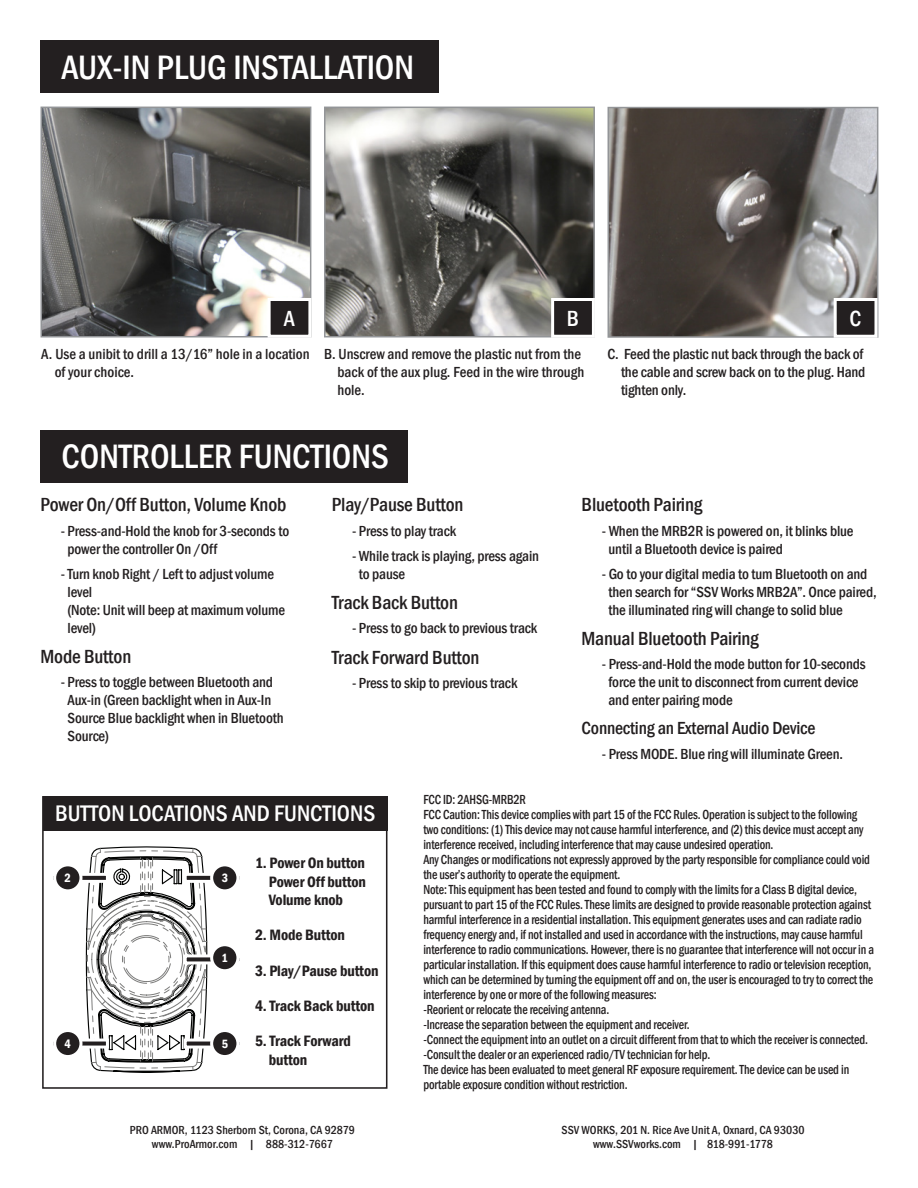
<style>
.page{position:relative;width:918px;height:1188px;background:#fff}
.page>*{position:absolute;margin:0;border:0;box-sizing:border-box;transform-origin:0 0}
.t1{font:500 condensed 34.8px "Franklin Gothic";color:#fff}
.t2{font:500 condensed 23.1px "Franklin Gothic";color:#fff}
.t3{font:500 condensed 22.5px "Franklin Gothic";color:#fff}
.t4{font:500 condensed 19.5px "Franklin Gothic";letter-spacing:-.01em;color:#231f20}
.t5{font:500 condensed 18px "Franklin Gothic";letter-spacing:-.01em;color:#231f20}
.t6{font:600 condensed 15.45px/18.6px "Franklin Gothic";letter-spacing:-.01em;color:#231f20;text-align:justify}
.t7{font:500 condensed 15px/18px "Franklin Gothic";letter-spacing:-.01em;color:#231f20}
.t8{font:500 condensed 13.5px/15px "Franklin Gothic";letter-spacing:-.01em;color:#231f20;scale:.9 1}
.t9{font:600 condensed 12.45px "Franklin Gothic";color:#fff}
.t10{font:500 condensed 12px "Franklin Gothic";color:#231f20}
.t11{font:11.4px/10.9px "Myriad Pro";color:#050504;scale:.8 1}
.t12{font:9px "Myriad Pro";color:#231f20}
</style>
<div class="page">
<div style="left:42px;top:796px;width:345px;height:293px;border:2px solid #231f20"></div>
<svg style="left:357px;top:796px;width:31px;height:38px"></svg>
<div style="left:43px;top:796px;width:344px;height:34px;background:#231f20"></div>
<svg style="left:85px;top:846px;width:123px;height:227px"></svg>
<div style="left:185px;top:1040px;width:56px;height:7px;background:#231f20"></div>
<div style="left:184px;top:1039px;width:58px;height:10px;border:3px solid #fff"></div>
<div style="left:185px;top:956px;width:56px;height:7px;background:#231f20"></div>
<div style="left:184px;top:954px;width:58px;height:10px;border:3px solid #fff"></div>
<div style="left:185px;top:874px;width:56px;height:7px;background:#231f20"></div>
<div style="left:184px;top:873px;width:58px;height:10px;border:3px solid #fff"></div>
<div style="left:52px;top:874px;width:55px;height:7px;background:#231f20"></div>
<div style="left:50px;top:873px;width:59px;height:10px;border:3px solid #fff"></div>
<div style="left:52px;top:1040px;width:55px;height:7px;background:#231f20"></div>
<div style="left:50px;top:1039px;width:59px;height:10px;border:3px solid #fff"></div>
<div style="left:212px;top:945px;width:26px;height:26px;background:#231f20;border-radius:50%"></div>
<div style="left:210px;top:943px;width:29px;height:29px;border:3px solid #fff;border-radius:50%"></div>
<div style="left:212px;top:1031px;width:26px;height:26px;background:#231f20;border-radius:50%"></div>
<div style="left:210px;top:1029px;width:29px;height:29px;border:3px solid #fff;border-radius:50%"></div>
<div style="left:212px;top:865px;width:26px;height:26px;background:#231f20;border-radius:50%"></div>
<div style="left:210px;top:863px;width:29px;height:29px;border:3px solid #fff;border-radius:50%"></div>
<div style="left:55px;top:1031px;width:26px;height:26px;background:#231f20;border-radius:50%"></div>
<div style="left:53px;top:1029px;width:29px;height:29px;border:3px solid #fff;border-radius:50%"></div>
<div style="left:55px;top:865px;width:26px;height:26px;background:#231f20;border-radius:50%"></div>
<div style="left:53px;top:863px;width:29px;height:29px;border:3px solid #fff;border-radius:50%"></div>
<div style="left:40px;top:40px;width:399px;height:53px;background:#231f20"></div>
<div style="left:40px;top:430px;width:368px;height:52px;background:#231f20"></div>
<img style="left:43px;top:110px;width:265px;height:224px">
<div style="left:40px;top:107px;width:271px;height:230px;border:2px solid #939598"></div>
<img style="left:327px;top:110px;width:265px;height:224px">
<div style="left:324px;top:107px;width:271px;height:230px;border:2px solid #939598"></div>
<img style="left:611px;top:110px;width:264px;height:225px">
<div style="left:608px;top:107px;width:270px;height:231px;border:2px solid #939598"></div>
<svg style="left:266px;top:296px;width:46px;height:42px"></svg>
<svg style="left:550px;top:296px;width:45px;height:42px"></svg>
<svg style="left:832px;top:296px;width:47px;height:42px"></svg>
<p class="t1" style="left:61px;top:44px;width:354px">AUX-IN PLUG INSTALLATION</p>
<p class="t3" style="left:284px;top:303px;width:13px">A</p>
<p class="t3" style="left:567px;top:303px;width:14px">B</p>
<p class="t3" style="left:850px;top:303px;width:13px">C</p>
<p class="t11" style="left:161px;top:341px;width:46px">12v+ Red</p>
<p class="t7" style="left:55px;top:345px;width:257px;text-indent:-14px">A. Use a unibit to drill a 13/16” hole in a location of your choice.</p>
<p class="t7" style="left:338px;top:345px;width:248px;text-indent:-14px">B. Unscrew and remove the plastic nut from the back of the aux plug. Feed in the wire through hole.</p>
<p class="t7" style="left:621px;top:345px;width:246px;text-indent:-14px">C. Feed the plastic nut back through the back of the cable and screw back on to the plug. Hand tighten only.</p>
<p class="t1" style="left:61px;top:434px;width:329px">CONTROLLER FUNCTIONS</p>
<p class="t4" style="left:40px;top:492px;width:247px">Power On/Off Button, Volume Knob</p>
<p class="t7" style="left:68px;top:522px;width:223px;text-indent:-7px">- Press-and-Hold the knob for 3-seconds to power the controller On /Off</p>
<p class="t7" style="left:68px;top:564px;width:219px;text-indent:-7px">- Turn knob Right / Left to adjust volume level<br>(Note: Unit will beep at maximum volume level)</p>
<p class="t4" style="left:40px;top:643px;width:92px">Mode Button</p>
<p class="t7" style="left:68px;top:673px;width:218px;text-indent:-7px">- Press to toggle between Bluetooth and<br>Aux-in (Green backlight when in Aux-In<br>Source Blue backlight when in Bluetooth<br>Source)</p>
<p class="t11" style="left:98px;top:576px;width:68px">Signal ground</p>
<p class="t11" style="left:103px;top:602px;width:61px">AMP turn on (Blue)</p>
<p class="t12" style="left:63px;top:657px;width:100px">(Factory to specify pinout)</p>
<p class="t4" style="left:332px;top:492px;width:133px">Play/Pause Button</p>
<p class="t7" style="left:352px;top:522px;width:106px">- Press to play track</p>
<p class="t7" style="left:359px;top:546px;width:182px;text-indent:-7px">- While track is playing, press again to pause</p>
<p class="t4" style="left:332px;top:589px;width:128px">Track Back Button</p>
<p class="t7" style="left:352px;top:619px;width:187px">- Press to go back to previous track</p>
<p class="t4" style="left:332px;top:644px;width:149px">Track Forward Button</p>
<p class="t7" style="left:352px;top:674px;width:167px">- Press to skip to previous track</p>
<p class="t4" style="left:582px;top:492px;width:122px">Bluetooth Pairing</p>
<p class="t7" style="left:609px;top:522px;width:247px;text-indent:-7px">- When the MRB2R is powered on, it blinks blue until a Bluetooth device is paired</p>
<p class="t7" style="left:609px;top:564px;width:270px;text-indent:-7px">- Go to your digital media to tum Bluetooth on and then search for “SSV Works MRB2A”. Once paired, the illuminated ring will change to solid blue</p>
<p class="t4" style="left:582px;top:625px;width:179px">Manual Bluetooth Pairing</p>
<p class="t7" style="left:609px;top:655px;width:259px;text-indent:-7px">- Press-and-Hold the mode button for 10-seconds force the unit to disconnect from current device and enter pairing mode</p>
<p class="t5" style="left:582px;top:716px;width:235px">Connecting an External Audio Device</p>
<p class="t7" style="left:602px;top:744px;width:243px">- Press MODE. Blue ring will illuminate Green.</p>
<p class="t2" style="left:55px;top:798px;width:322px">BUTTON LOCATIONS AND FUNCTIONS</p>
<p class="t6" style="left:269px;top:853px;width:99px;text-indent:-14px">1. Power On button Power Off button Volume knob</p>
<p class="t6" style="left:255px;top:926px;width:91px">2. Mode Button</p>
<p class="t6" style="left:255px;top:961px;width:125px">3. Play/Pause button</p>
<p class="t6" style="left:255px;top:996px;width:121px">4. Track Back button</p>
<p class="t6" style="left:269px;top:1031px;width:84px;text-indent:-14px">5. Track Forward button</p>
<p class="t9" style="left:64px;top:870px;width:8px">2</p>
<p class="t9" style="left:222px;top:870px;width:8px">3</p>
<p class="t9" style="left:221px;top:950px;width:8px">1</p>
<p class="t9" style="left:65px;top:1035px;width:8px">4</p>
<p class="t9" style="left:222px;top:1035px;width:8px">5</p>
<p class="t10" style="left:130px;top:1122px;width:227px">PRO ARMOR, 1123 Sherborn St, Corona, CA 92879</p>
<p class="t10" style="left:152px;top:1137px;width:182px">www.ProArmor.com | 888-312-7667</p>
<p class="t8" style="left:423px;top:792px;width:116px">FCC ID: 2AHSG-MRB2R</p>
<p class="t8" style="left:423px;top:807px;width:490px">FCC Caution: This device complies with part 15 of the FCC Rules. Operation is subject to the following two conditions: (1) This device may not cause harmful interference, and (2) this device must accept any interference received, including interference that may cause undesired operation.</p>
<p class="t8" style="left:423px;top:852px;width:498px">Any Changes or modifications not expressly approved by the party responsible for compliance could void the user’s authority to operate the equipment.</p>
<p class="t8" style="left:423px;top:882px;width:502px">Note: This equipment has been tested and found to comply with the limits for a Class B digital device, pursuant to part 15 of the FCC Rules. These limits are designed to provide reasonable protection against harmful interference in a residential installation. This equipment generates uses and can radiate radio frequency energy and, if not installed and used in accordance with the instructions, may cause harmful interference to radio communications. However, there is no guarantee that interference will not occur in a particular installation. If this equipment does cause harmful interference to radio or television reception, which can be determined by turning the equipment off and on, the user is encouraged to try to correct the interference by one or more of the following measures:</p>
<p class="t8" style="left:423px;top:1002px;width:208px">-Reorient or relocate the receiving antenna.</p>
<p class="t8" style="left:423px;top:1017px;width:298px">-Increase the separation between the equipment and receiver.</p>
<p class="t8" style="left:423px;top:1032px;width:496px">-Connect the equipment into an outlet on a circuit different from that to which the receiver is connected.</p>
<p class="t8" style="left:423px;top:1047px;width:320px">-Consult the dealer or an experienced radio/TV technician for help.</p>
<p class="t8" style="left:423px;top:1062px;width:475px">The device has been evaluated to meet general RF exposure requirement. The device can be used in portable exposure condition without restriction.</p>
<p class="t10" style="left:562px;top:1122px;width:245px">SSV WORKS, 201 N. Rice Ave Unit A, Oxnard, CA 93030</p>
<p class="t10" style="left:593px;top:1137px;width:181px">www.SSVworks.com | 818-991-1778</p>
</div>
